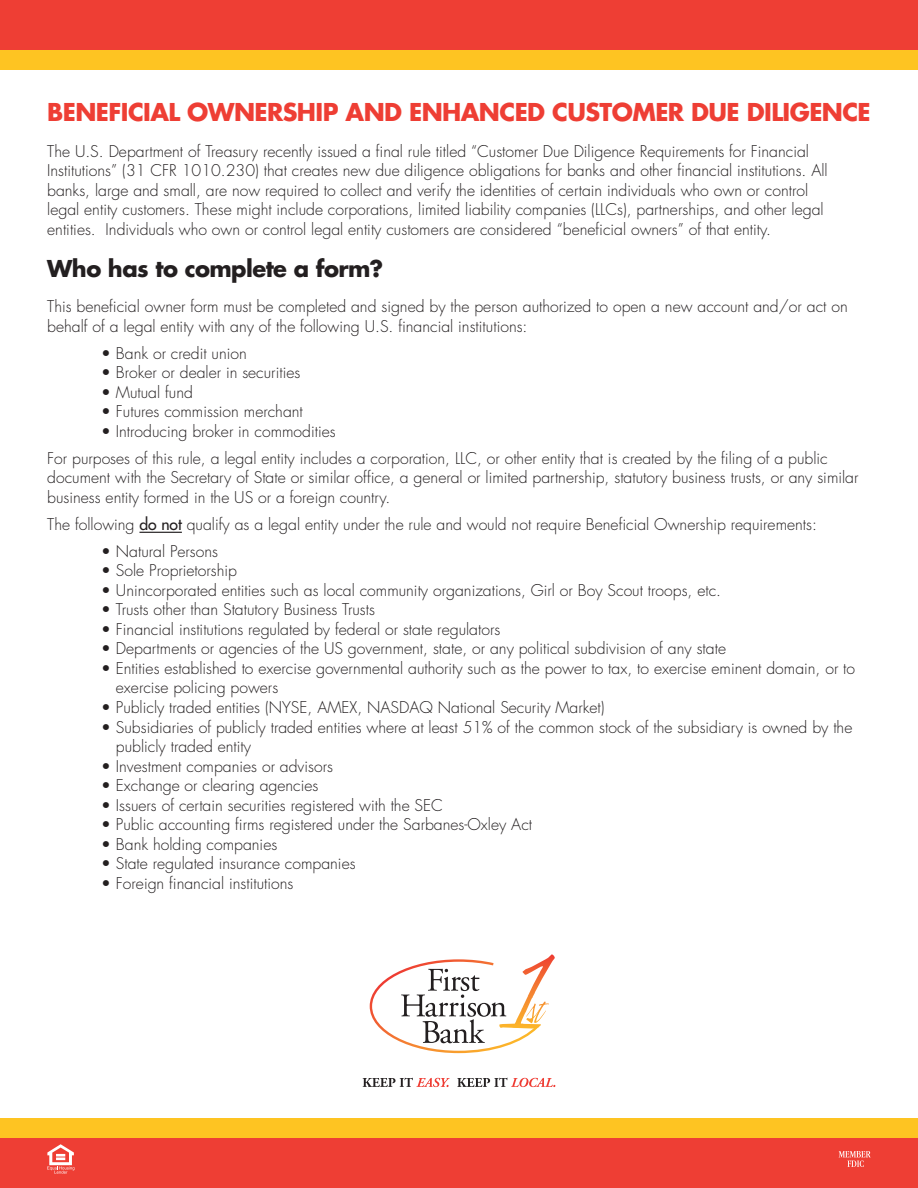
<style>
.page{position:relative;width:918px;height:1188px;background:#fff}
.page>*{position:absolute;margin:0;border:0;box-sizing:border-box;transform-origin:0 0}
.t1{font:700 24px "Futura";letter-spacing:-.025em;color:#ee3e34}
.t2{font:700 22.65px "Futura";letter-spacing:-.025em;color:#231f20}
.t3{font:300 15.75px/19.5px "Futura";color:#231f20}
.s1{font-weight:400}
</style>
<div class="page">
<svg style="left:363px;top:1078px;width:87px;height:9px"></svg>
<svg style="left:457px;top:1078px;width:98px;height:9px"></svg>
<svg style="left:370px;top:954px;width:185px;height:99px"></svg>
<div style="left:0;top:1118px;width:918px;height:21px;background:#fec422"></div>
<div style="left:0;top:1139px;width:918px;height:49px;background:#ee3e34"></div>
<div style="left:0;top:49px;width:918px;height:21px;background:#fec422"></div>
<div style="left:0;top:0;width:918px;height:49px;background:#ee3e34"></div>
<hr style="left:139px;top:532px;width:43px;height:1px;background:#231f20">
<svg style="left:47px;top:1144px;width:27px;height:30px"></svg>
<svg style="left:839px;top:1151px;width:32px;height:16px"></svg>
<h1 class="t1" style="left:47px;top:95px;width:825px">BENEFICIAL OWNERSHIP AND ENHANCED CUSTOMER DUE DILIGENCE</h1>
<p class="t3" style="left:47px;top:142px;width:782px">The U.S. Department of Treasury recently issued a final rule titled “Customer Due Diligence Requirements for Financial Institutions” (31 CFR 1010.230) that creates new due diligence obligations for banks and other financial institutions. All banks, large and small, are now required to collect and verify the identities of certain individuals who own or control legal entity customers. These might include corporations, limited liability companies (LLCs), partnerships, and other legal entities. Individuals who own or control legal entity customers are considered “beneficial owners” of that entity.</p>
<h2 class="t2" style="left:47px;top:252px;width:338px">Who has to complete a form?</h2>
<p class="t3" style="left:47px;top:297px;width:802px">This beneficial owner form must be completed and signed by the person authorized to open a new account and/or act on behalf of a legal entity with any of the following U.S. financial institutions:</p>
<p class="t3" style="left:101px;top:344px;width:147px">• Bank or credit union</p>
<p class="t3" style="left:101px;top:363px;width:201px">• Broker or dealer in securities</p>
<p class="t3" style="left:101px;top:383px;width:93px">• Mutual fund</p>
<p class="t3" style="left:101px;top:402px;width:203px">• Futures commission merchant</p>
<p class="t3" style="left:47px;top:418px;width:782px;line-height:27px;text-indent:54px">• Introducing broker in commodities<br>For purposes of this rule, a legal entity includes a corporation, LLC, or other entity that is created by the filing of a public</p>
<p class="t3" style="left:47px;top:468px;width:813px">document with the Secretary of State or similar office, a general or limited partnership, statutory business trusts, or any similar business entity formed in the US or a foreign country.</p>
<p class="t3" style="left:47px;top:515px;width:771px">The following <span class="s1">do not</span> qualify as a legal entity under the rule and would not require Beneficial Ownership requirements:</p>
<p class="t3" style="left:101px;top:542px;width:118px">• Natural Persons</p>
<p class="t3" style="left:101px;top:561px;width:137px">• Sole Proprietorship</p>
<p class="t3" style="left:101px;top:581px;width:621px">• Unincorporated entities such as local community organizations, Girl or Boy Scout troops, etc.</p>
<p class="t3" style="left:101px;top:600px;width:275px">• Trusts other than Statutory Business Trusts</p>
<p class="t3" style="left:101px;top:620px;width:401px">• Financial institutions regulated by federal or state regulators</p>
<p class="t3" style="left:101px;top:639px;width:626px">• Departments or agencies of the US government, state, or any political subdivision of any state</p>
<p class="t3" style="left:116px;top:659px;width:741px;text-indent:-15px">• Entities established to exercise governmental authority such as the power to tax, to exercise eminent domain, or to exercise policing powers</p>
<p class="t3" style="left:101px;top:698px;width:505px">• Publicly traded entities (NYSE, AMEX, NASDAQ National Security Market)</p>
<p class="t3" style="left:116px;top:717px;width:738px;text-indent:-15px">• Subsidiaries of publicly traded entities where at least 51% of the common stock of the subsidiary is owned by the publicly traded entity</p>
<p class="t3" style="left:101px;top:756px;width:233px">• Investment companies or advisors</p>
<p class="t3" style="left:101px;top:776px;width:219px">• Exchange or clearing agencies</p>
<p class="t3" style="left:101px;top:795px;width:343px">• Issuers of certain securities registered with the SEC</p>
<p class="t3" style="left:101px;top:815px;width:432px">• Public accounting firms registered under the Sarbanes-Oxley Act</p>
<p class="t3" style="left:101px;top:834px;width:178px">• Bank holding companies</p>
<p class="t3" style="left:101px;top:854px;width:256px">• State regulated insurance companies</p>
<p class="t3" style="left:101px;top:873px;width:194px">• Foreign financial institutions</p>
</div>
